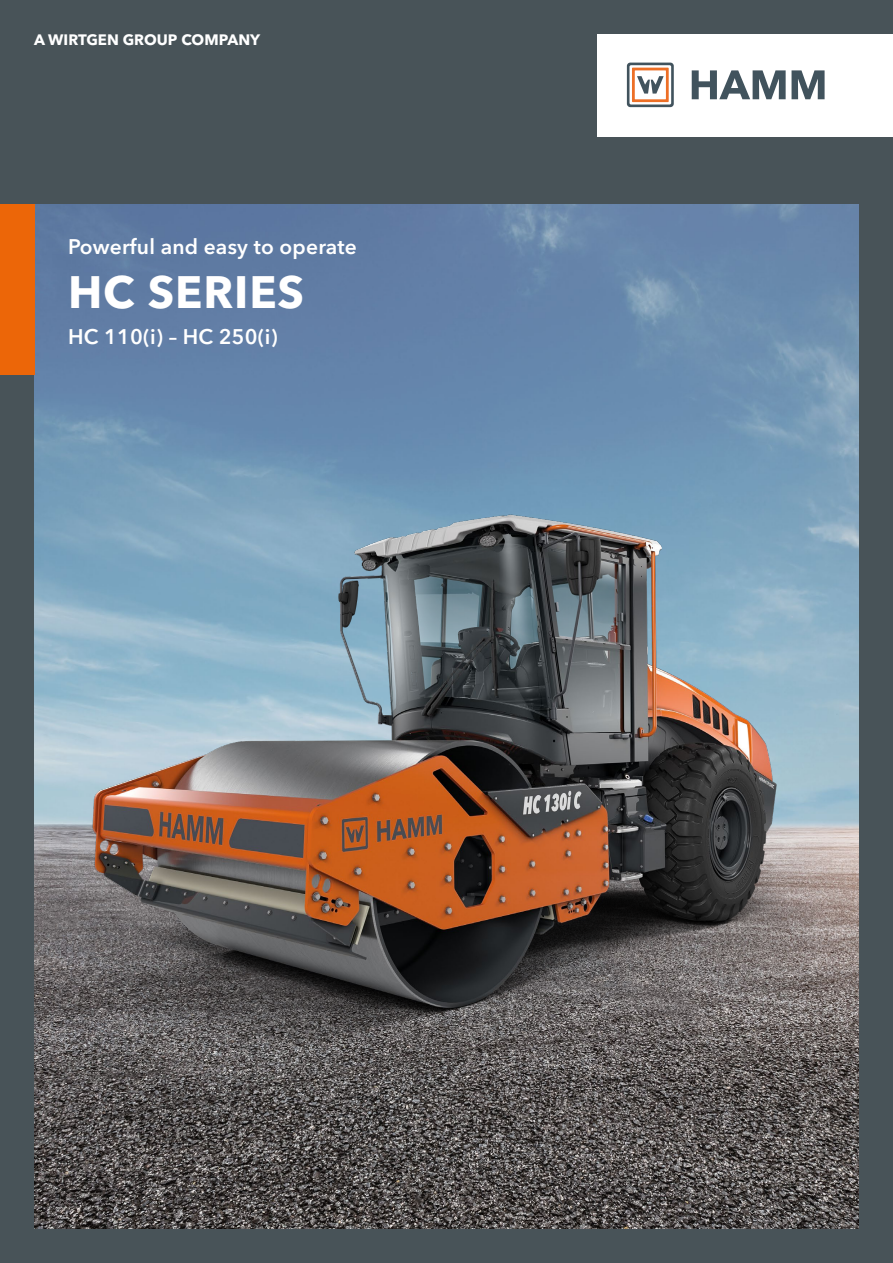
<style>
.page{position:relative;width:893px;height:1263px;background:#485358}
.page>*{position:absolute;margin:0;border:0;box-sizing:border-box;transform-origin:0 0}
.t1{font:700 45px "Avenir Next LT Pro";letter-spacing:.02em;color:#fff}
.t2{font:600 21px "Avenir Next LT Pro";letter-spacing:.01em;color:#fff}
.t3{font:700 15px "Avenir Next LT Pro";color:#fff}
</style>
<div class="page">
<img style="left:34px;top:204px;width:825px;height:1025px">
<div style="left:0;top:204px;width:34px;height:170px;background:#ec6608"></div>
<img style="left:80px;top:450px;width:735px;height:627px">
<div style="left:597px;top:34px;width:296px;height:102px;background:#fff"></div>
<svg style="left:692px;top:70px;width:133px;height:29px"></svg>
<svg style="left:627px;top:63px;width:47px;height:44px"></svg>
<p class="t3" style="left:34px;top:31px;width:228px">A WIRTGEN GROUP COMPANY</p>
<p class="t2" style="left:68px;top:234px;width:290px">Powerful and easy to operate</p>
<h1 class="t1" style="left:68px;top:265px;width:238px">HC SERIES</h1>
<p class="t2" style="left:68px;top:324px;width:211px">HC 110(i) – HC 250(i)</p>
</div>
